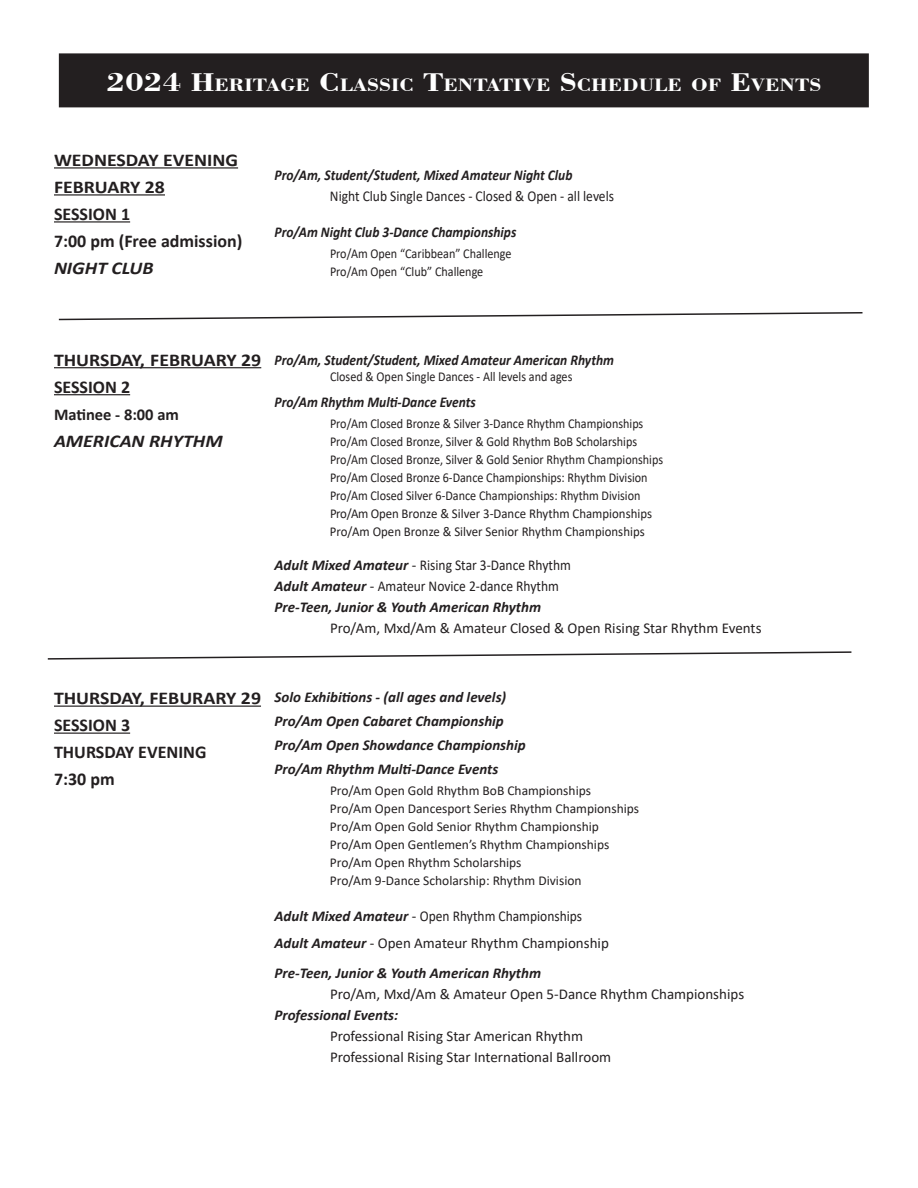
<style>
.page{position:relative;width:918px;height:1188px;background:#fff}
.page>*{position:absolute;margin:0;border:0;box-sizing:border-box;transform-origin:0 0}
.t1{font:700 18.9px "Bodoni BT";color:#fff;scale:1.15 1}
.t2{font:700 18px "Calibri";color:#231f20}
.t3{font:700 18px "Calibri";color:#231f20;scale:1.1 1}
.t4{font:italic 700 18px "Calibri";color:#231f20;scale:1.1 1}
.t5{font:700 16.5px "Calibri";color:#231f20}
.t6{font:15px "Calibri";color:#231f20}
.t7{font:italic 700 15px "Calibri";color:#231f20}
.t8{font:italic 700 15px "Calibri";color:#231f20;scale:.9 1}
.t9{font:15px "Calibri";color:#231f20;scale:.9 1}
.t10{font:13.5px "Calibri";color:#231f20;scale:.9 1}
.t11{font:13.5px "Calibri";color:#231f20}
.t12{font:13.5px "Calibri";color:#231f20;scale:.95 1}
.s1{font-size:27px}
.s2{font-weight:700;font-style:italic}
</style>
<div class="page">
<div style="left:60px;top:54px;width:808px;height:53px;background:#231f20"></div>
<div style="left:59px;top:53px;width:810px;height:54px;border:2px solid #231f20"></div>
<hr style="left:54px;top:167px;width:184px;height:2px;background:#231f20">
<hr style="left:54px;top:194px;width:111px;height:2px;background:#231f20">
<hr style="left:54px;top:221px;width:76px;height:2px;background:#231f20">
<hr style="left:54px;top:367px;width:207px;height:1px;background:#231f20">
<hr style="left:54px;top:394px;width:76px;height:1px;background:#231f20">
<hr style="left:54px;top:706px;width:207px;height:1px;background:#231f20">
<hr style="left:54px;top:733px;width:76px;height:1px;background:#231f20">
<svg style="left:58px;top:312px;width:805px;height:9px"></svg>
<svg style="left:47px;top:651px;width:805px;height:9px"></svg>
<p class="t1" style="left:106px;top:73px;width:623px"><span class="s1">2024 H</span>ERITAGE <span class="s1">C</span>LASSIC <span class="s1">T</span>ENTATIVE <span class="s1">S</span>CHEDULE OF <span class="s1">E</span>VENTS</p>
<p class="t3" style="left:54px;top:147px;width:169px">WEDNESDAY EVENING</p>
<p class="t3" style="left:54px;top:174px;width:102px">FEBRUARY 28</p>
<p class="t2" style="left:54px;top:201px;width:78px">SESSION 1</p>
<p class="t2" style="left:54px;top:228px;width:190px">7:00 pm (Free admission)</p>
<p class="t4" style="left:54px;top:255px;width:92px">NIGHT CLUB</p>
<p class="t8" style="left:274px;top:165px;width:333px">Pro/Am, Student/Student, Mixed Amateur Night Club</p>
<p class="t9" style="left:330px;top:186px;width:317px">Night Club Single Dances - Closed &amp; Open - all levels</p>
<p class="t8" style="left:274px;top:222px;width:270px">Pro/Am Night Club 3-Dance Championships</p>
<p class="t10" style="left:330px;top:244px;width:203px">Pro/Am Open “Caribbean” Challenge</p>
<p class="t10" style="left:330px;top:262px;width:172px">Pro/Am Open “Club” Challenge</p>
<p class="t3" style="left:54px;top:347px;width:190px">THURSDAY, FEBRUARY 29</p>
<p class="t2" style="left:54px;top:374px;width:78px">SESSION 2</p>
<p class="t5" style="left:54px;top:403px;width:126px">Matinee - 8:00 am</p>
<p class="t4" style="left:54px;top:428px;width:155px">AMERICAN RHYTHM</p>
<p class="t8" style="left:274px;top:349px;width:379px">Pro/Am, Student/Student, Mixed Amateur American Rhythm</p>
<p class="t10" style="left:330px;top:367px;width:271px">Closed &amp; Open Single Dances - All levels and ages</p>
<p class="t8" style="left:274px;top:391px;width:225px">Pro/Am Rhythm Multi-Dance Events</p>
<p class="t10" style="left:330px;top:414px;width:350px">Pro/Am Closed Bronze &amp; Silver 3-Dance Rhythm Championships</p>
<p class="t10" style="left:330px;top:432px;width:343px">Pro/Am Closed Bronze, Silver &amp; Gold Rhythm BoB Scholarships</p>
<p class="t10" style="left:330px;top:450px;width:372px">Pro/Am Closed Bronze, Silver &amp; Gold Senior Rhythm Championships</p>
<p class="t10" style="left:330px;top:468px;width:354px">Pro/Am Closed Bronze 6-Dance Championships: Rhythm Division</p>
<p class="t10" style="left:330px;top:486px;width:346px">Pro/Am Closed Silver 6-Dance Championships: Rhythm Division</p>
<p class="t12" style="left:330px;top:504px;width:341px">Pro/Am Open Bronze &amp; Silver 3-Dance Rhythm Championships</p>
<p class="t12" style="left:330px;top:522px;width:333px">Pro/Am Open Bronze &amp; Silver Senior Rhythm Championships</p>
<p class="t6" style="left:274px;top:555px;width:298px"><span class="s2">Adult Mixed Amateur</span> - Rising Star 3-Dance Rhythm</p>
<p class="t6" style="left:274px;top:576px;width:286px"><span class="s2">Adult Amateur</span> - Amateur Novice 2-dance Rhythm</p>
<p class="t7" style="left:274px;top:597px;width:268px">Pre-Teen, Junior &amp; Youth American Rhythm</p>
<p class="t6" style="left:330px;top:618px;width:433px">Pro/Am, Mxd/Am &amp; Amateur Closed &amp; Open Rising Star Rhythm Events</p>
<p class="t3" style="left:54px;top:685px;width:190px">THURSDAY, FEBURARY 29</p>
<p class="t2" style="left:54px;top:712px;width:78px">SESSION 3</p>
<p class="t2" style="left:54px;top:739px;width:154px">THURSDAY EVENING</p>
<p class="t2" style="left:54px;top:766px;width:62px">7:30 pm</p>
<p class="t7" style="left:274px;top:687px;width:233px">Solo Exhibitions - (all ages and levels)</p>
<p class="t7" style="left:274px;top:711px;width:231px">Pro/Am Open Cabaret Championship</p>
<p class="t7" style="left:274px;top:735px;width:253px">Pro/Am Open Showdance Championship</p>
<p class="t7" style="left:274px;top:759px;width:225px">Pro/Am Rhythm Multi-Dance Events</p>
<p class="t11" style="left:330px;top:781px;width:263px">Pro/Am Open Gold Rhythm BoB Championships</p>
<p class="t11" style="left:330px;top:799px;width:311px">Pro/Am Open Dancesport Series Rhythm Championships</p>
<p class="t11" style="left:330px;top:817px;width:270px">Pro/Am Open Gold Senior Rhythm Championship</p>
<p class="t11" style="left:330px;top:835px;width:281px">Pro/Am Open Gentlemen’s Rhythm Championships</p>
<p class="t11" style="left:330px;top:853px;width:193px">Pro/Am Open Rhythm Scholarships</p>
<p class="t11" style="left:330px;top:871px;width:253px">Pro/Am 9-Dance Scholarship: Rhythm Division</p>
<p class="t6" style="left:274px;top:906px;width:309px"><span class="s2">Adult Mixed Amateur</span> - Open Rhythm Championships</p>
<p class="t6" style="left:274px;top:933px;width:336px"><span class="s2">Adult Amateur</span> - Open Amateur Rhythm Championship</p>
<p class="t7" style="left:274px;top:963px;width:268px">Pre-Teen, Junior &amp; Youth American Rhythm</p>
<p class="t6" style="left:330px;top:984px;width:416px">Pro/Am, Mxd/Am &amp; Amateur Open 5-Dance Rhythm Championships</p>
<p class="t7" style="left:274px;top:1005px;width:125px">Professional Events:</p>
<p class="t6" style="left:330px;top:1026px;width:255px">Professional Rising Star American Rhythm</p>
<p class="t6" style="left:330px;top:1047px;width:283px">Professional Rising Star International Ballroom</p>
</div>
